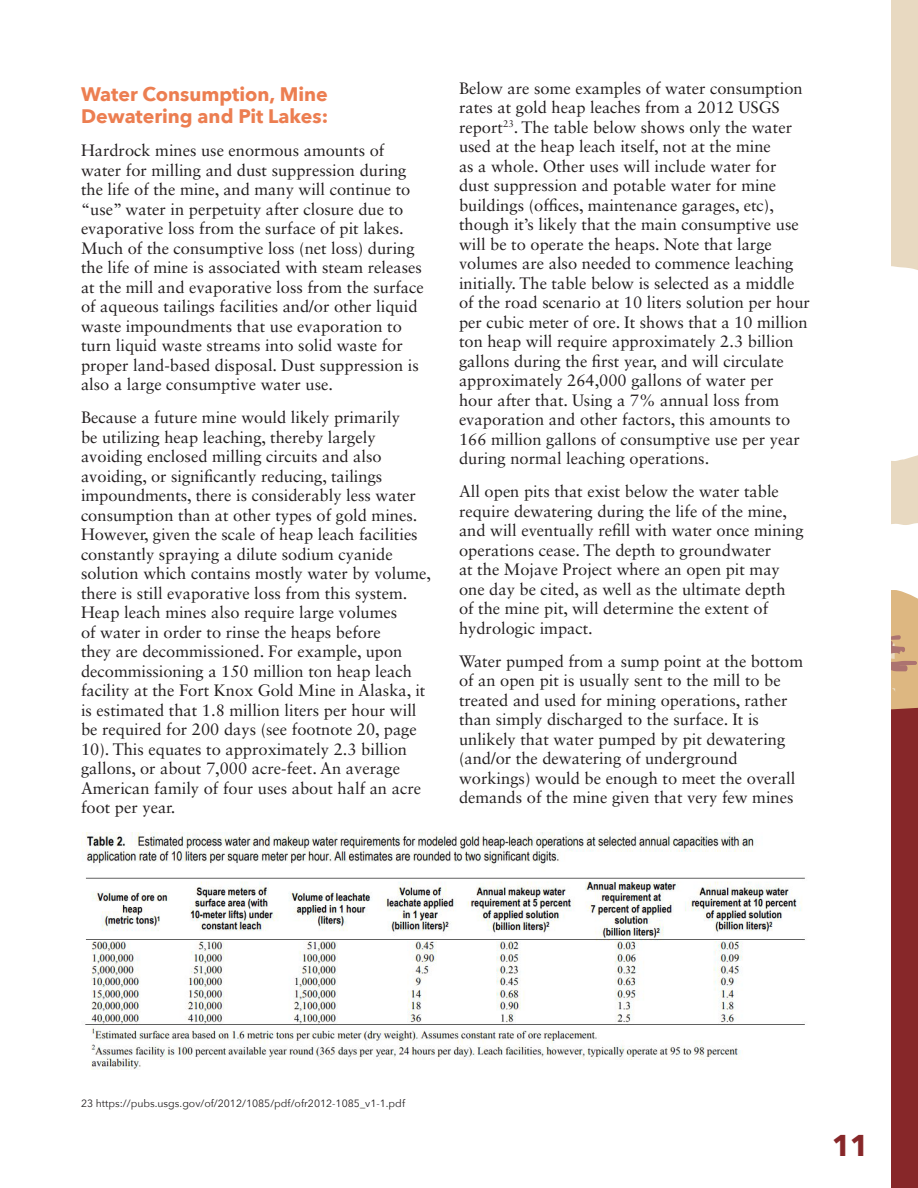
<style>
.page{position:relative;width:918px;height:1188px;background:#fff}
.page>*{position:absolute;margin:0;border:0;box-sizing:border-box;transform-origin:0 0}
.t1{font:700 30px "Avenir Next";color:#872729}
.Subheadings{font:700 19.5px/22.5px "Avenir Next";color:#ec7e51}
.t2{font:16.5px/19.5px "Sabon LT Std";color:#231f20}
.Footnotes{font:10.5px "Avenir Next";color:#231f20}
</style>
<div class="page">
<div style="left:891px;top:0;width:27px;height:742px;background:#e8d9c1"></div>
<div style="left:891px;top:734px;width:27px;height:454px;background:#872729"></div>
<svg style="left:891px;top:266px;width:27px;height:468px;background:#ebdacb"></svg>
<img style="left:81px;top:833px;width:724px;height:237px">
<p class="Subheadings" style="left:81px;top:82px;width:249px">Water Consumption, Mine<br>Dewatering and Pit Lakes:</p>
<p class="t2" style="left:81px;top:140px;width:344px">Hardrock mines use enormous amounts of water for milling and dust suppression during the life of the mine, and many will continue to “use” water in perpetuity after closure due to evaporative loss from the surface of pit lakes.<br>Much of the consumptive loss (net loss) during the life of mine is associated with steam releases at the mill and evaporative loss from the surface of aqueous tailings facilities and/or other liquid waste impoundments that use evaporation to turn liquid waste streams into solid waste for proper land-based disposal. Dust suppression is also a large consumptive water use.</p>
<p class="t2" style="left:81px;top:407px;width:352px">Because a future mine would likely primarily<br>be utilizing heap leaching, thereby largely avoiding enclosed milling circuits and also avoiding, or significantly reducing, tailings impoundments, there is considerably less water consumption than at other types of gold mines.<br>However, given the scale of heap leach facilities constantly spraying a dilute sodium cyanide solution which contains mostly water by volume, there is still evaporative loss from this system.<br>Heap leach mines also require large volumes<br>of water in order to rinse the heaps before<br>they are decommissioned. For example, upon decommissioning a 150 million ton heap leach facility at the Fort Knox Gold Mine in Alaska, it is estimated that 1.8 million liters per hour will be required for 200 days (see footnote 20, page 10). This equates to approximately 2.3 billion gallons, or about 7,000 acre-feet. An average American family of four uses about half an acre foot per year.</p>
<p class="t2" style="left:459px;top:78px;width:353px">Below are some examples of water consumption rates at gold heap leaches from a 2012 USGS report<sup>23</sup>. The table below shows only the water used at the heap leach itself, not at the mine<br>as a whole. Other uses will include water for dust suppression and potable water for mine buildings (offices, maintenance garages, etc), though it’s likely that the main consumptive use will be to operate the heaps. Note that large volumes are also needed to commence leaching initially. The table below is selected as a middle of the road scenario at 10 liters solution per hour per cubic meter of ore. It shows that a 10 million ton heap will require approximately 2.3 billion gallons during the first year, and will circulate approximately 264,000 gallons of water per hour after that. Using a 7% annual loss from evaporation and other factors, this amounts to 166 million gallons of consumptive use per year during normal leaching operations.</p>
<p class="t2" style="left:459px;top:481px;width:346px">All open pits that exist below the water table require dewatering during the life of the mine, and will eventually refill with water once mining operations cease. The depth to groundwater<br>at the Mojave Project where an open pit may one day be cited, as well as the ultimate depth of the mine pit, will determine the extent of hydrologic impact.</p>
<p class="t2" style="left:459px;top:651px;width:346px">Water pumped from a sump point at the bottom of an open pit is usually sent to the mill to be treated and used for mining operations, rather than simply discharged to the surface. It is unlikely that water pumped by pit dewatering (and/or the dewatering of underground workings) would be enough to meet the overall demands of the mine given that very few mines</p>
<p class="Footnotes" style="left:81px;top:1094px;width:326px">23 https://pubs.usgs.gov/of/2012/1085/pdf/ofr2012-1085_v1-1.pdf</p>
<h1 class="t1" style="left:832px;top:1119px;width:39px">11</h1>
</div>
